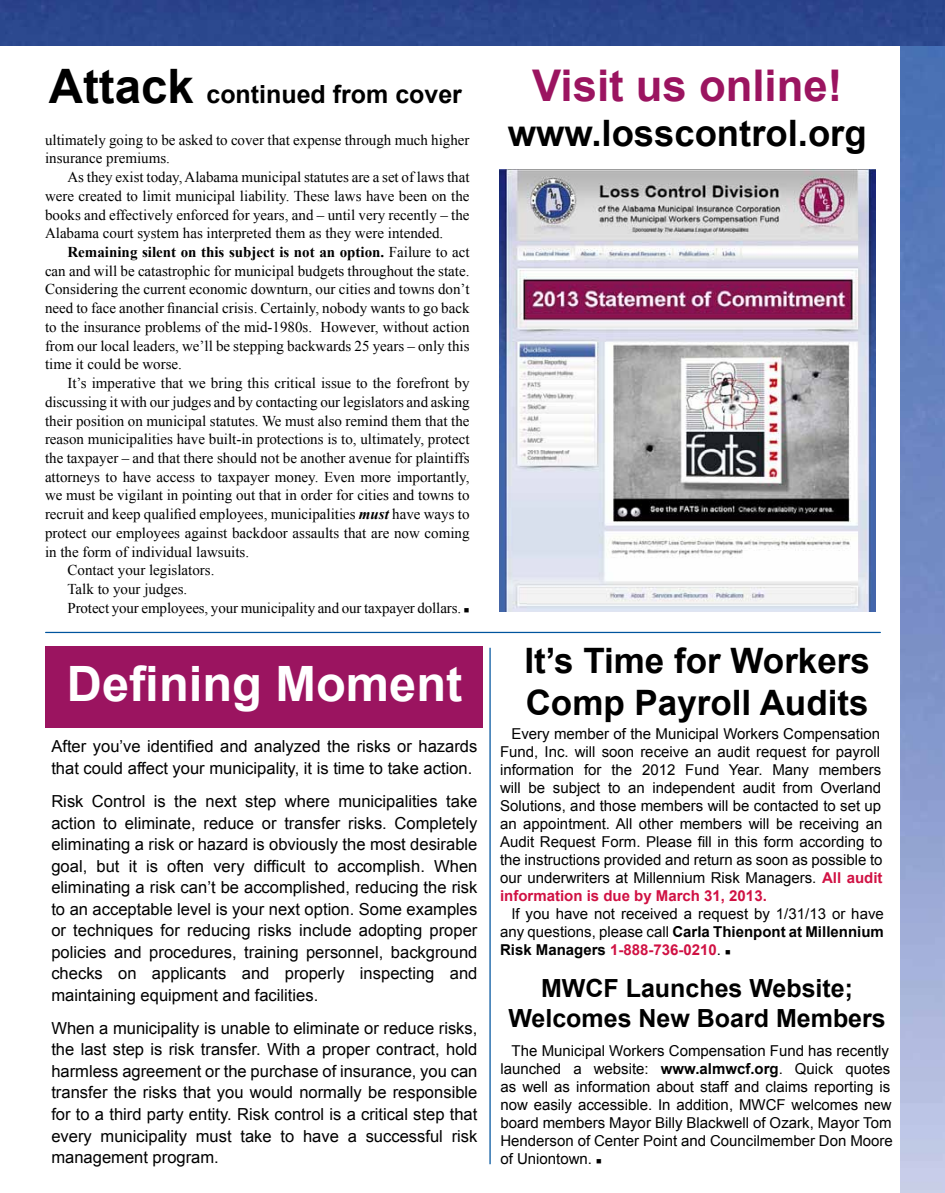
<style>
.page{position:relative;width:945px;height:1193px;background:#fff}
.page>*{position:absolute;margin:0;border:0;box-sizing:border-box;transform-origin:0 0}
.t1{font:700 48.75px "Arial";color:#fff}
.t2{font:700 43.75px "Arial";color:#9b1460}
.t3{font:700 36.38px "Arial";color:#000}
.t4{font:700 35px/42px "Arial";color:#000}
.t5{font:700 25px/30px "Arial";color:#000;text-align:center}
.t6{font:16.5px/21.5px "Arial";color:#000;text-align:justify}
.t7{font:15px "Times New Roman";color:#000}
.t8{font:15px/18px "Arial";color:#000}
.t9{font:700 15px "Times New Roman";color:#000}
.s1{font-size:47.5px}
.s2{font-weight:400}
.s3{font-weight:700;font-style:italic}
.s4{font-weight:700;color:#d01143}
.s5{font-weight:700}
</style>
<div class="page">
<img style="left:900px;top:45px;width:45px;height:1147px">
<div style="left:0;top:0;width:945px;height:45px;background:#2b478d"></div>
<hr style="left:46px;top:632px;width:834px;height:1px;background:#00549e">
<div style="left:45px;top:646px;width:438px;height:81px;background:#9b1460"></div>
<img style="left:500px;top:169px;width:376px;height:442px">
<hr style="left:489px;top:648px;width:2px;height:516px;background:#00549e">
<h3 class="t5" style="left:49px;top:80px;width:415px"><span class="s1">Attack</span> continued from cover</h3>
<p class="t7" style="left:45px;top:129px;width:426px">ultimately going to be asked to cover that expense through much higher</p>
<p class="t7" style="left:45px;top:148px;width:126px">insurance premiums.</p>
<p class="t7" style="left:68px;top:167px;width:404px">As they exist today, Alabama municipal statutes are a set of laws that</p>
<p class="t7" style="left:45px;top:186px;width:426px">were created to limit municipal liability. These laws have been on the</p>
<p class="t7" style="left:45px;top:204px;width:426px">books and effectively enforced for years, and – until very recently – the</p>
<p class="t7" style="left:45px;top:223px;width:400px">Alabama court system has interpreted them as they were intended.</p>
<p class="t9" style="left:68px;top:241px;width:404px">Remaining silent on this subject is not an option. <span class="s2">Failure to act</span></p>
<p class="t7" style="left:45px;top:260px;width:426px">can and will be catastrophic for municipal budgets throughout the state.</p>
<p class="t7" style="left:45px;top:279px;width:426px">Considering the current economic downturn, our cities and towns don’t</p>
<p class="t7" style="left:45px;top:298px;width:426px">need to face another financial crisis. Certainly, nobody wants to go back</p>
<p class="t7" style="left:45px;top:317px;width:426px">to the insurance problems of the mid-1980s. However, without action</p>
<p class="t7" style="left:45px;top:335px;width:426px">from our local leaders, we’ll be stepping backwards 25 years – only this</p>
<p class="t7" style="left:45px;top:354px;width:139px">time it could be worse.</p>
<p class="t7" style="left:68px;top:373px;width:404px">It’s imperative that we bring this critical issue to the forefront by</p>
<p class="t7" style="left:45px;top:392px;width:426px">discussing it with our judges and by contacting our legislators and asking</p>
<p class="t7" style="left:45px;top:410px;width:426px">their position on municipal statutes. We must also remind them that the</p>
<p class="t7" style="left:45px;top:429px;width:426px">reason municipalities have built-in protections is to, ultimately, protect</p>
<p class="t7" style="left:45px;top:448px;width:426px">the taxpayer – and that there should not be another avenue for plaintiffs</p>
<p class="t7" style="left:45px;top:466px;width:426px">attorneys to have access to taxpayer money. Even more importantly,</p>
<p class="t7" style="left:45px;top:485px;width:426px">we must be vigilant in pointing out that in order for cities and towns to</p>
<p class="t7" style="left:45px;top:504px;width:426px">recruit and keep qualified employees, municipalities <span class="s3">must</span> have ways to</p>
<p class="t7" style="left:45px;top:523px;width:426px">protect our employees against backdoor assaults that are now coming</p>
<p class="t7" style="left:45px;top:541px;width:206px">in the form of individual lawsuits.</p>
<p class="t7" style="left:68px;top:560px;width:149px">Contact your legislators.</p>
<p class="t7" style="left:68px;top:579px;width:121px">Talk to your judges.</p>
<p class="t7" style="left:68px;top:597px;width:404px">Protect your employees, your municipality and our taxpayer dollars. ■</p>
<h1 class="t1" style="left:67px;top:651px;width:397px">Defining Moment</h1>
<p class="t6" style="left:51px;top:736px;width:428px">After you’ve identified and analyzed the risks or hazards that could affect your municipality, it is time to take action.</p>
<p class="t6" style="left:51px;top:790px;width:428px">Risk Control is the next step where municipalities take action to eliminate, reduce or transfer risks. Completely eliminating a risk or hazard is obviously the most desirable goal, but it is often very difficult to accomplish. When eliminating a risk can’t be accomplished, reducing the risk to an acceptable level is your next option. Some examples or techniques for reducing risks include adopting proper policies and procedures, training personnel, background checks on applicants and properly inspecting and maintaining equipment and facilities.</p>
<p class="t6" style="left:51px;top:1017px;width:428px">When a municipality is unable to eliminate or reduce risks, the last step is risk transfer. With a proper contract, hold harmless agreement or the purchase of insurance, you can transfer the risks that you would normally be responsible for to a third party entity. Risk control is a critical step that every municipality must take to have a successful risk management program.</p>
<h2 class="t2" style="left:532px;top:56px;width:312px">Visit us online!</h2>
<h3 class="t3" style="left:508px;top:109px;width:360px">www.losscontrol.org</h3>
<h3 class="t4" style="left:524px;top:640px;width:347px">It’s Time for Workers<br>Comp Payroll Audits</h3>
<p class="t8" style="left:500px;top:724px;width:384px;text-indent:11px">Every member of the Municipal Workers Compensation Fund, Inc. will soon receive an audit request for payroll information for the 2012 Fund Year. Many members will be subject to an independent audit from Overland Solutions, and those members will be contacted to set up an appointment. All other members will be receiving an Audit Request Form. Please fill in this form according to the instructions provided and return as soon as possible to our underwriters at Millennium Risk Managers. <span class="s4">All audit information is due by March 31, 2013.</span></p>
<p class="t8" style="left:500px;top:904px;width:385px;text-align:justify;text-indent:11px">If you have not received a request by 1/31/13 or have any questions, please call <span class="s5">Carla Thienpont at Millennium Risk Managers</span> <span class="s4">1-888-736-0210</span>. ■</p>
<h3 class="t5" style="left:508px;top:974px;width:379px">MWCF Launches Website;<br>Welcomes New Board Members</h3>
<p class="t8" style="left:500px;top:1041px;width:394px;text-indent:11px">The Municipal Workers Compensation Fund has recently launched a website: <span class="s5">www.almwcf.org</span>. Quick quotes as well as information about staff and claims reporting is now easily accessible. In addition, MWCF welcomes new board members Mayor Billy Blackwell of Ozark, Mayor Tom Henderson of Center Point and Councilmember Don Moore of Uniontown. ■</p>
</div>
